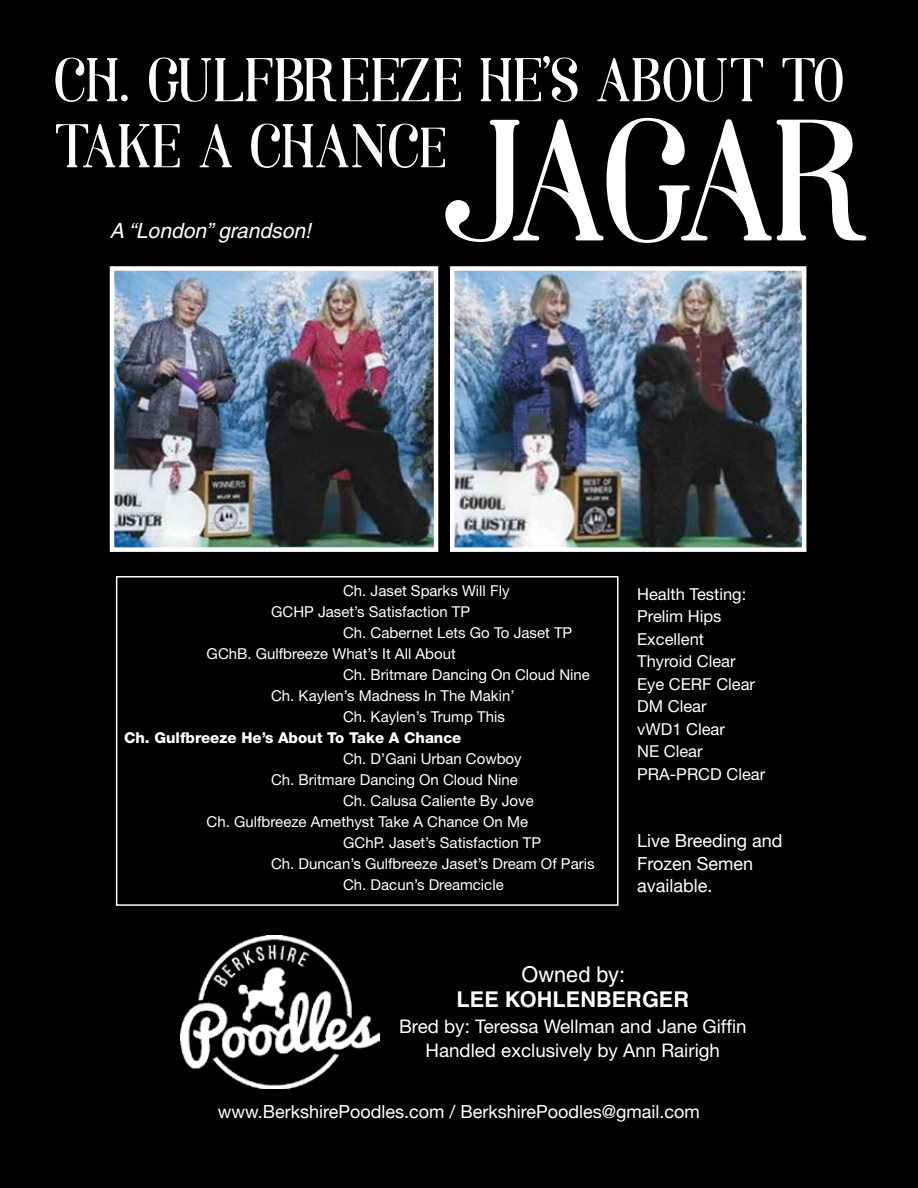
<style>
.page{position:relative;width:918px;height:1188px;background:#000}
.page>*{position:absolute;margin:0;border:0;box-sizing:border-box;transform-origin:0 0}
.t1{font:176.4px "Soria Soria";letter-spacing:-.06em;color:#fff}
.t2{font:63px "Soria Soria";color:#fff}
.t3{font:700 21.75px "Helvetica";color:#fff}
.t4{font:21.75px "Helvetica";color:#fff}
.t5{font:italic 21px "Helvetica";color:#fff}
.t6{font:18.75px/24px "Helvetica Neue";color:#fff;text-align:center}
.t7{font:18px/22.5px "Helvetica Neue";color:#fff}
.t8{font:16.5px/22.5px "Helvetica Neue";color:#fff}
.t9{font:15px "Helvetica Neue";color:#fff}
.t10{font:800 15px "Helvetica Neue";color:#fff}
.s1{font-size:57.75px}
</style>
<div class="page">
<img style="left:115px;top:271px;width:318px;height:276px">
<div style="left:110px;top:266px;width:328px;height:286px;border:4px solid #fff"></div>
<img style="left:455px;top:271px;width:346px;height:276px">
<div style="left:450px;top:266px;width:356px;height:286px;border:4px solid #fff"></div>
<div style="left:116px;top:576px;width:503px;height:330px;border:2px solid #fff"></div>
<img style="left:180px;top:936px;width:199px;height:153px">
<h2 class="t2" style="left:543px;top:5px;width:8px">,</h2>
<h2 class="t2" style="left:54px;top:44px;width:792px">CH. GULFBREEZE HES ABOUT TO</h2>
<h1 class="t1" style="left:441px;top:81px;width:436px">JAGAR</h1>
<h2 class="t2" style="left:54px;top:110px;width:394px">TAKE A CHANC<span class="s1">E</span></h2>
<h3 class="t5" style="left:110px;top:219px;width:203px">A “London” grandson!</h3>
<p class="t9" style="left:343px;top:582px;width:168px">Ch. Jaset Sparks Will Fly</p>
<p class="t9" style="left:271px;top:603px;width:201px">GCHP Jaset’s Satisfaction TP</p>
<p class="t9" style="left:343px;top:624px;width:231px">Ch. Cabernet Lets Go To Jaset TP</p>
<p class="t9" style="left:207px;top:645px;width:251px">GChB. Gulfbreeze What’s It All About</p>
<p class="t9" style="left:343px;top:666px;width:248px">Ch. Britmare Dancing On Cloud Nine</p>
<p class="t9" style="left:271px;top:687px;width:245px">Ch. Kaylen’s Madness In The Makin’</p>
<p class="t9" style="left:343px;top:708px;width:163px">Ch. Kaylen’s Trump This</p>
<p class="t10" style="left:124px;top:729px;width:339px">Ch. Gulfbreeze He’s About To Take A Chance</p>
<p class="t9" style="left:343px;top:750px;width:180px">Ch. D’Gani Urban Cowboy</p>
<p class="t9" style="left:271px;top:771px;width:248px">Ch. Britmare Dancing On Cloud Nine</p>
<p class="t9" style="left:343px;top:792px;width:192px">Ch. Calusa Caliente By Jove</p>
<p class="t9" style="left:207px;top:813px;width:323px">Ch. Gulfbreeze Amethyst Take A Chance On Me</p>
<p class="t9" style="left:343px;top:834px;width:200px">GChP. Jaset’s Satisfaction TP</p>
<p class="t9" style="left:271px;top:855px;width:325px">Ch. Duncan’s Gulfbreeze Jaset’s Dream Of Paris</p>
<p class="t9" style="left:343px;top:876px;width:162px">Ch. Dacun’s Dreamcicle</p>
<p class="t8" style="left:637px;top:582px;width:130px">Health Testing:<br>Prelim Hips<br>Excellent<br>Thyroid Clear<br>Eye CERF Clear<br>DM Clear<br>vWD1 Clear<br>NE Clear<br>PRA-PRCD Clear</p>
<p class="t7" style="left:637px;top:830px;width:147px">Live Breeding and<br>Frozen Semen available.</p>
<h3 class="t4" style="left:522px;top:962px;width:105px">Owned by:</h3>
<h3 class="t3" style="left:457px;top:986px;width:234px">LEE KOHLENBERGER</h3>
<p class="t6" style="left:399px;top:1014px;width:349px">Bred by: Teressa Wellman and Jane Giffin<br>Handled exclusively by Ann Rairigh</p>
<p class="t7" style="left:218px;top:1102px;width:484px">www.BerkshirePoodles.com / BerkshirePoodles@gmail.com</p>
</div>
